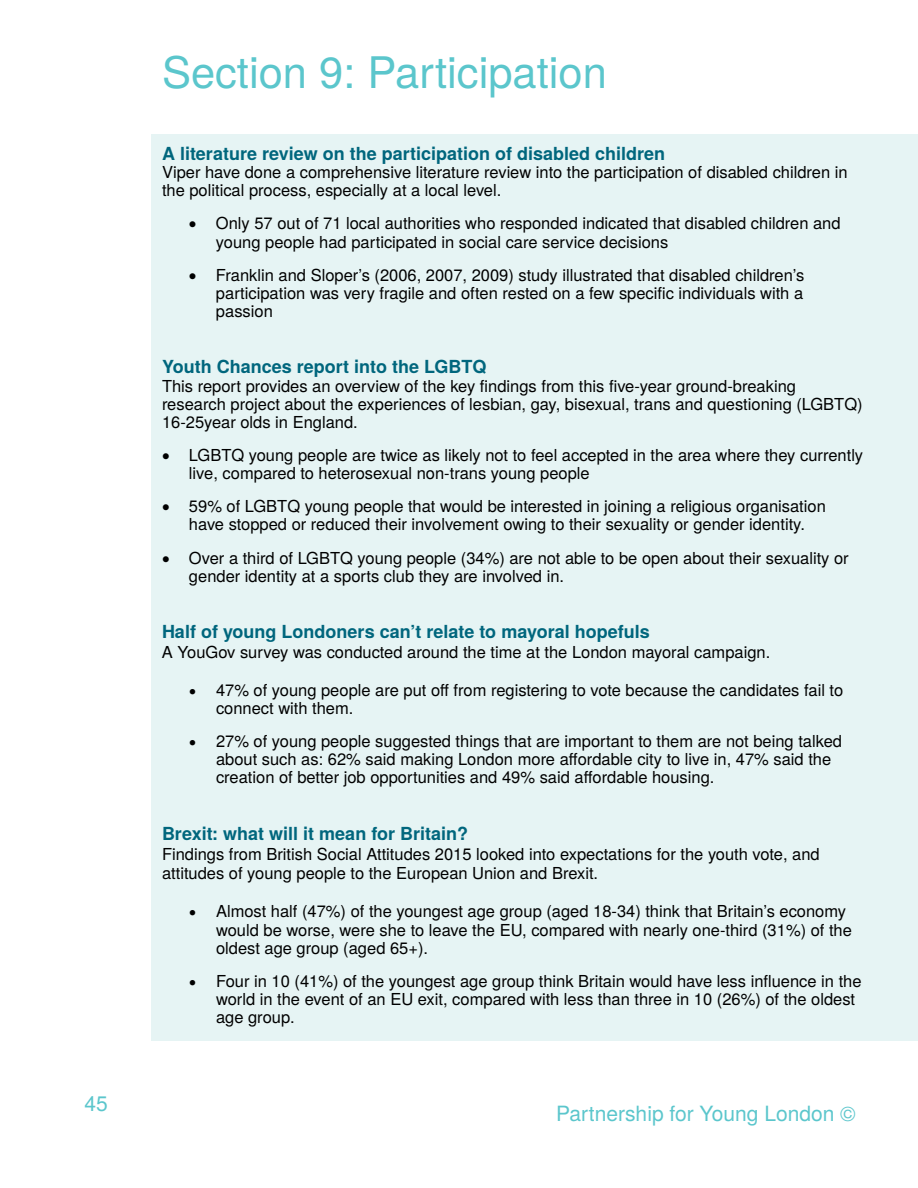
<style>
.page{position:relative;width:918px;height:1188px;background:#fff}
.page>*{position:absolute;margin:0;border:0;box-sizing:border-box;transform-origin:0 0}
.t1{font:43.5px "Te X Gyre Heros";color:#5bc6cc}
.t2{font:21px "Te X Gyre Heros";color:#5bc6cc}
.t3{font:700 18px "Te X Gyre Heros";color:#00667d}
.t4{font:16.5px/18.1px "Te X Gyre Heros";color:#000}
</style>
<div class="page">
<div style="left:151px;top:135px;width:767px;height:906px;background:#e6f4f4"></div>
<p class="t2" style="left:84px;top:1087px;width:25px">45</p>
<h1 class="t1" style="left:162px;top:38px;width:446px">Section 9: Participation</h1>
<p class="t3" style="left:162px;top:140px;width:505px">A literature review on the participation of disabled children</p>
<p class="t4" style="left:162px;top:162px;width:687px">Viper have done a comprehensive literature review into the participation of disabled children in the political process, especially at a local level.</p>
<p class="t4" style="left:216px;top:213px;width:626px;text-indent:-27px">• Only 57 out of 71 local authorities who responded indicated that disabled children and young people had participated in social care service decisions</p>
<p class="t4" style="left:216px;top:264px;width:590px;text-align:justify;text-indent:-27px">• Franklin and Sloper’s (2006, 2007, 2009) study illustrated that disabled children’s participation was very fragile and often rested on a few specific individuals with a passion</p>
<p class="t3" style="left:162px;top:353px;width:326px">Youth Chances report into the LGBTQ</p>
<p class="t4" style="left:162px;top:375px;width:702px">This report provides an overview of the key findings from this five-year ground-breaking research project about the experiences of lesbian, gay, bisexual, trans and questioning (LGBTQ)<br>16-25year olds in England.</p>
<p class="t4" style="left:189px;top:445px;width:676px;text-indent:-27px">• LGBTQ young people are twice as likely not to feel accepted in the area where they currently live, compared to heterosexual non-trans young people</p>
<p class="t4" style="left:162px;top:496px;width:665px;text-align:center">• 59% of LGBTQ young people that would be interested in joining a religious organisation have stopped or reduced their involvement owing to their sexuality or gender identity.</p>
<p class="t4" style="left:189px;top:547px;width:661px;text-indent:-27px">• Over a third of LGBTQ young people (34%) are not able to be open about their sexuality or gender identity at a sports club they are involved in.</p>
<p class="t3" style="left:162px;top:618px;width:489px">Half of young Londoners can’t relate to mayoral hopefuls</p>
<p class="t4" style="left:162px;top:642px;width:610px">A YouGov survey was conducted around the time at the London mayoral campaign.</p>
<p class="t4" style="left:216px;top:680px;width:629px;text-indent:-27px">• 47% of young people are put off from registering to vote because the candidates fail to connect with them.</p>
<p class="t4" style="left:216px;top:731px;width:628px;text-indent:-27px">• 27% of young people suggested things that are important to them are not being talked about such as: 62% said making London more affordable city to live in, 47% said the creation of better job opportunities and 49% said affordable housing.</p>
<p class="t3" style="left:162px;top:820px;width:308px">Brexit: what will it mean for Britain?</p>
<p class="t4" style="left:162px;top:843px;width:659px;line-height:19.8px">Findings from British Social Attitudes 2015 looked into expectations for the youth vote, and attitudes of young people to the European Union and Brexit.</p>
<p class="t4" style="left:216px;top:901px;width:637px;text-indent:-27px">• Almost half (47%) of the youngest age group (aged 18-34) think that Britain’s economy would be worse, were she to leave the EU, compared with nearly one-third (31%) of the oldest age group (aged 65+).</p>
<p class="t4" style="left:216px;top:971px;width:647px;text-indent:-27px">• Four in 10 (41%) of the youngest age group think Britain would have less influence in the world in the event of an EU exit, compared with less than three in 10 (26%) of the oldest age group.</p>
<p class="t2" style="left:556px;top:1097px;width:301px">Partnership for Young London ©</p>
</div>
